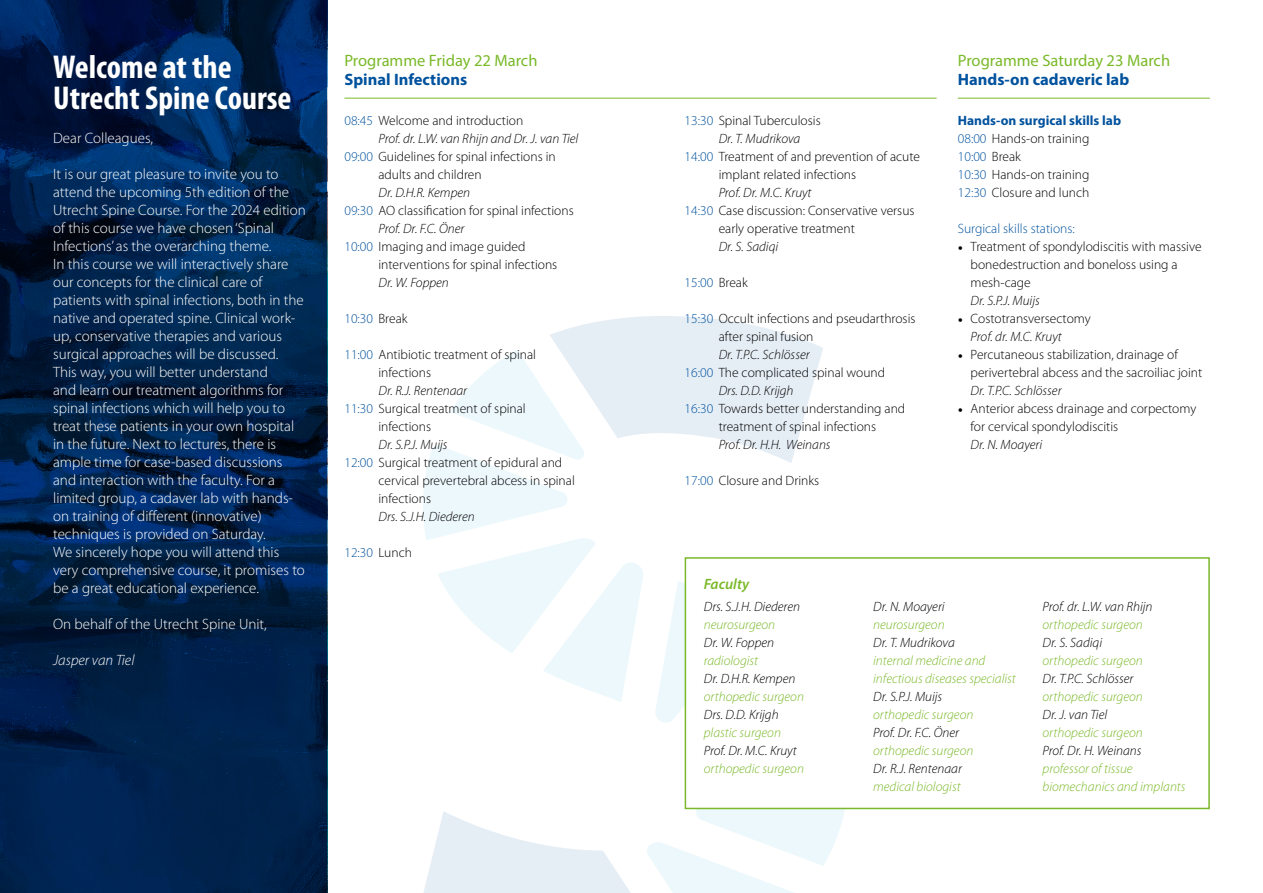
<style>
.page{position:relative;width:1263px;height:893px;background:#fff}
.page>*{position:absolute;margin:0;border:0;box-sizing:border-box;transform-origin:0 0}
.t1{font:700 condensed 33.15px/30.6px "Myriad Pro";color:#fff}
.t2{font:16.5px "Myriad Pro";color:#7ab929}
.t3{font:700 16.5px "Myriad Pro";color:#00529e}
.t4{font:300 15px/18px "Myriad Pro";color:#fff}
.t5{font:italic 300 15px "Myriad Pro";color:#fff}
.t6{font:italic 600 15px "Myriad Pro";color:#7ab929}
.t7{font:300 13.5px/18px "Myriad Pro";color:#000}
.t8{font:italic 300 13.5px "Myriad Pro";color:#000}
.t9{font:italic 300 13.5px/18px "Myriad Pro";color:#7ab929}
.t10{font:300 13.5px "Myriad Pro";color:#00529e}
.s1{color:#00529e}
.s2{color:#000}
.s3{font-weight:700;color:#00529e}
.s4{font-family:"Minion Pro";font-weight:400}
.s5{font-style:italic}
</style>
<div class="page">
<svg style="left:0;top:0;width:327px;height:893px;background:#00214b"></svg>
<svg style="left:423px;top:316px;width:425px;height:577px"></svg>
<div style="left:685px;top:557px;width:525px;height:252px;background:#fff;border:2px solid #7ab929"></div>
<hr style="left:344px;top:98px;width:592px;height:1px;background:#7ab929">
<hr style="left:958px;top:98px;width:252px;height:1px;background:#7ab929">
<h1 class="t1" style="left:53px;top:51px;width:240px">Welcome at the<br>Utrecht Spine Course</h1>
<p class="t2" style="left:344px;top:50px;width:195px">Programme Friday 22 March</p>
<p class="t3" style="left:344px;top:69px;width:124px">Spinal Infections</p>
<p class="t7" style="left:344px;top:111px;width:180px"><span class="s1">08:45</span> Welcome and introduction</p>
<p class="t8" style="left:378px;top:130px;width:201px">Prof. dr. L.W. van Rhijn and Dr. J. van Tiel</p>
<p class="t7" style="left:344px;top:147px;width:213px"><span class="s1">09:00</span> Guidelines for spinal infections in</p>
<p class="t7" style="left:378px;top:165px;width:105px">adults and children</p>
<p class="t8" style="left:378px;top:184px;width:93px">Dr. D.H.R. Kempen</p>
<p class="t7" style="left:344px;top:201px;width:231px"><span class="s1">09:30</span> AO classification for spinal infections</p>
<p class="t8" style="left:378px;top:220px;width:87px">Prof. Dr. F.C. Öner</p>
<p class="t7" style="left:344px;top:237px;width:182px"><span class="s1">10:00</span> Imaging and image guided</p>
<p class="t7" style="left:378px;top:255px;width:180px">interventions for spinal infections</p>
<p class="t8" style="left:378px;top:274px;width:72px">Dr. W. Foppen</p>
<p class="t10" style="left:344px;top:310px;width:65px">10:30 <span class="s2">Break</span></p>
<p class="t7" style="left:378px;top:345px;width:159px;text-indent:-34px"><span class="s1">11:00</span> Antibiotic treatment of spinal infections</p>
<p class="t8" style="left:378px;top:382px;width:90px">Dr. R.J. Rentenaar</p>
<p class="t7" style="left:344px;top:399px;width:183px"><span class="s1">11:30</span> Surgical treatment of spinal</p>
<p class="t7" style="left:378px;top:417px;width:54px">infections</p>
<p class="t8" style="left:378px;top:436px;width:71px">Dr. S.P.J. Muijs</p>
<p class="t7" style="left:344px;top:453px;width:219px"><span class="s1">12:00</span> Surgical treatment of epidural and</p>
<p class="t7" style="left:378px;top:471px;width:198px">cervical prevertebral abcess in spinal</p>
<p class="t7" style="left:378px;top:489px;width:54px">infections</p>
<p class="t8" style="left:378px;top:508px;width:98px">Drs. S.J.H. Diederen</p>
<p class="t10" style="left:344px;top:544px;width:69px">12:30 <span class="s2">Lunch</span></p>
<p class="t4" style="left:53px;top:129px;width:101px">Dear Colleagues,</p>
<p class="t4" style="left:53px;top:165px;width:254px">It is our great pleasure to invite you to attend the upcoming 5th edition of the Utrecht Spine Course. For the 2024 edition of this course we have chosen ‘Spinal Infections’ as the overarching theme.<br>In this course we will interactively share our concepts for the clinical care of patients with spinal infections, both in the native and operated spine. Clinical work&shy;up, conservative therapies and various surgical approaches will be discussed.<br>This way, you will better understand<br>and learn our treatment algorithms for spinal infections which will help you to treat these patients in your own hospital in the future. Next to lectures, there is ample time for case-based discussions and interaction with the faculty. For a limited group, a cadaver lab with hands&shy;on training of different (innovative) techniques is provided on Saturday.<br>We sincerely hope you will attend this very comprehensive course, it promises to be a great educational experience.</p>
<p class="t4" style="left:53px;top:615px;width:215px">On behalf of the Utrecht Spine Unit,</p>
<p class="t5" style="left:53px;top:651px;width:83px">Jasper van Tiel</p>
<p class="t7" style="left:685px;top:111px;width:138px"><span class="s1">13:30</span> Spinal Tuberculosis</p>
<p class="t8" style="left:719px;top:130px;width:83px">Dr. T. Mudrikova</p>
<p class="t7" style="left:685px;top:147px;width:237px"><span class="s1">14:00</span> Treatment of and prevention of acute</p>
<p class="t7" style="left:719px;top:165px;width:139px">implant related infections</p>
<p class="t8" style="left:719px;top:184px;width:94px">Prof. Dr. M.C. Kruyt</p>
<p class="t7" style="left:685px;top:201px;width:231px"><span class="s1">14:30</span> Case discussion: Conservative versus</p>
<p class="t7" style="left:719px;top:219px;width:138px">early operative treatment</p>
<p class="t8" style="left:719px;top:238px;width:61px">Dr. S. Sadiqi</p>
<p class="t10" style="left:685px;top:274px;width:65px">15:00 <span class="s2">Break</span></p>
<p class="t7" style="left:719px;top:309px;width:198px;text-indent:-34px"><span class="s1">15:30</span> Occult infections and pseudarthrosis after spinal fusion</p>
<p class="t8" style="left:719px;top:346px;width:92px">Dr. T.P.C. Schlösser</p>
<p class="t7" style="left:685px;top:363px;width:202px"><span class="s1">16:00</span> The complicated spinal wound</p>
<p class="t8" style="left:719px;top:382px;width:76px">Drs. D.D. Krijgh</p>
<p class="t7" style="left:685px;top:399px;width:222px"><span class="s1">16:30</span> Towards better understanding and</p>
<p class="t7" style="left:719px;top:417px;width:159px">treatment of spinal infections</p>
<p class="t8" style="left:719px;top:436px;width:113px">Prof. Dr. H.H. Weinans</p>
<p class="t7" style="left:685px;top:471px;width:136px"><span class="s1">17:00</span> Closure and Drinks</p>
<p class="t2" style="left:958px;top:50px;width:214px">Programme Saturday 23 March</p>
<p class="t3" style="left:958px;top:69px;width:173px">Hands-on cadaveric lab</p>
<p class="t7" style="left:958px;top:112px;width:165px"><span class="s3">Hands-on surgical skills lab<br></span><span class="s1">08:00</span> Hands-on training<br><span class="s1">10:00</span> Break<br><span class="s1">10:30</span> Hands-on training<br><span class="s1">12:30</span> Closure and lunch</p>
<p class="t10" style="left:958px;top:221px;width:119px">Surgical skills stations:</p>
<p class="t7" style="left:971px;top:238px;width:232px;text-indent:-13px"><span class="s4">•</span> Treatment of spondylodiscitis with massive bonedestruction and boneloss using a mesh-cage</p>
<p class="t8" style="left:971px;top:293px;width:71px">Dr. S.P.J. Muijs</p>
<p class="t7" style="left:971px;top:309px;width:122px;text-indent:-13px"><span class="s4">•</span> Costotransversectomy<br><span class="s5">Prof. dr. M.C. Kruyt</span></p>
<p class="t7" style="left:971px;top:345px;width:233px;text-indent:-13px"><span class="s4">•</span> Percutaneous stabilization, drainage of perivertebral abcess and the sacroiliac joint</p>
<p class="t8" style="left:971px;top:383px;width:92px">Dr. T.P.C. Schlösser</p>
<p class="t7" style="left:971px;top:399px;width:227px;text-indent:-13px"><span class="s4">•</span> Anterior abcess drainage and corpectomy for cervical spondylodiscitis</p>
<p class="t8" style="left:971px;top:436px;width:73px">Dr. N. Moayeri</p>
<p class="t6" style="left:704px;top:574px;width:47px">Faculty</p>
<p class="t8" style="left:704px;top:599px;width:98px">Drs. S.J.H. Diederen</p>
<p class="t9" style="left:704px;top:616px;width:73px">neurosurgeon</p>
<p class="t8" style="left:704px;top:635px;width:72px">Dr. W. Foppen</p>
<p class="t9" style="left:704px;top:652px;width:56px">radiologist</p>
<p class="t8" style="left:704px;top:671px;width:93px">Dr. D.H.R. Kempen</p>
<p class="t9" style="left:704px;top:688px;width:102px">orthopedic surgeon</p>
<p class="t8" style="left:704px;top:707px;width:76px">Drs. D.D. Krijgh</p>
<p class="t9" style="left:704px;top:724px;width:79px">plastic surgeon</p>
<p class="t8" style="left:704px;top:743px;width:94px">Prof. Dr. M.C. Kruyt</p>
<p class="t9" style="left:704px;top:759px;width:102px">orthopedic surgeon</p>
<p class="t8" style="left:873px;top:599px;width:73px">Dr. N. Moayeri</p>
<p class="t9" style="left:873px;top:615px;width:73px">neurosurgeon</p>
<p class="t8" style="left:873px;top:635px;width:83px">Dr. T. Mudrikova</p>
<p class="t9" style="left:873px;top:651px;width:144px">internal medicine and infectious diseases specialist</p>
<p class="t8" style="left:873px;top:688px;width:71px">Dr. S.P.J. Muijs</p>
<p class="t9" style="left:873px;top:705px;width:102px">orthopedic surgeon</p>
<p class="t8" style="left:873px;top:724px;width:87px">Prof. Dr. F.C. Öner</p>
<p class="t9" style="left:873px;top:741px;width:102px">orthopedic surgeon</p>
<p class="t8" style="left:873px;top:760px;width:90px">Dr. R.J. Rentenaar</p>
<p class="t9" style="left:873px;top:777px;width:89px">medical biologist</p>
<p class="t8" style="left:1042px;top:598px;width:111px">Prof. dr. L.W. van Rhijn</p>
<p class="t9" style="left:1042px;top:615px;width:102px">orthopedic surgeon</p>
<p class="t8" style="left:1042px;top:634px;width:61px">Dr. S. Sadiqi</p>
<p class="t9" style="left:1042px;top:651px;width:102px">orthopedic surgeon</p>
<p class="t8" style="left:1042px;top:670px;width:92px">Dr. T.P.C. Schlösser</p>
<p class="t9" style="left:1042px;top:687px;width:102px">orthopedic surgeon</p>
<p class="t8" style="left:1042px;top:706px;width:66px">Dr. J. van Tiel</p>
<p class="t9" style="left:1042px;top:723px;width:102px">orthopedic surgeon</p>
<p class="t8" style="left:1042px;top:742px;width:100px">Prof. Dr. H. Weinans</p>
<p class="t9" style="left:1042px;top:759px;width:145px">professor of tissue biomechanics and implants</p>
</div>
